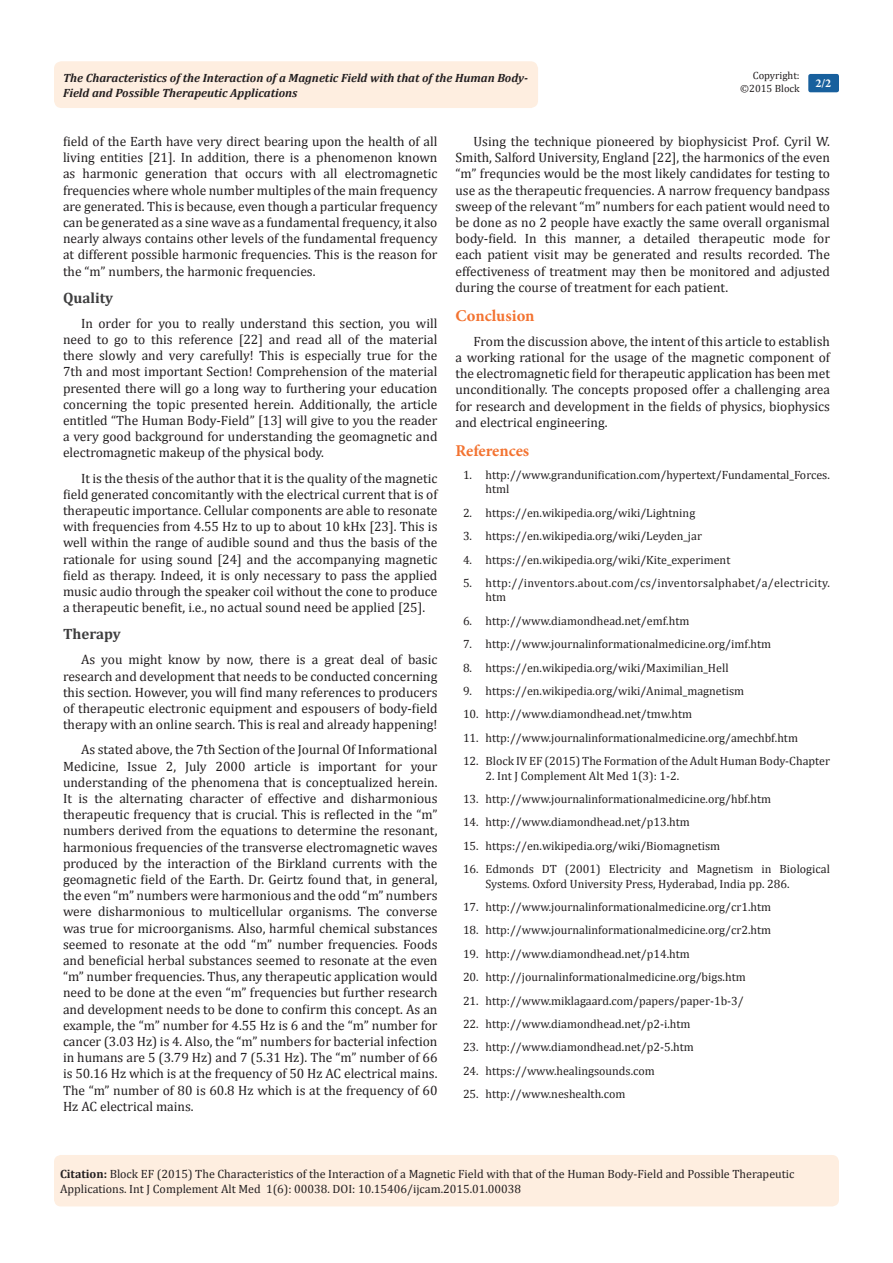
<style>
.page{position:relative;width:893px;height:1263px;background:#fff}
.page>*{position:absolute;margin:0;border:0;box-sizing:border-box;transform-origin:0 0}
.t1{font:700 16.5px "Minion Pro";letter-spacing:-.005em;color:#f37331}
.t2{font:700 15px "Cambria";color:#3e3e3f}
.t3{font:13.5px/16.2px "Cambria";color:#231f20;text-align:justify}
.Citation{font:12px/14.4px "Cambria";color:#231f20}
.t4{font:italic 700 12px/14.4px "Cambria";color:#231f20}
.Citation-2{font:12px/14.4px "Cambria";letter-spacing:.025em;color:#231f20}
.t5{font:700 12px "Minion Pro";color:#fff}
.t6{font:10.5px "Cambria";color:#231f20}
.s1{font-weight:700}
</style>
<div class="page">
<div style="left:54px;top:1155px;width:785px;height:51px;background:#feeee0;border-radius:7px"></div>
<div style="left:54px;top:61px;width:484px;height:47px;background:#feeee0;border-radius:8px"></div>
<div style="left:808px;top:74px;width:31px;height:18px;background:#18609d;border-radius:2px"></div>
<p class="t6" style="left:753px;top:69px;width:48px">Copyright:</p>
<p class="t6" style="left:740px;top:82px;width:61px">©2015 Block</p>
<p class="t4" style="left:63px;top:70px;width:466px">The Characteristics of the Interaction of a Magnetic Field with that of the Human Body-<br>Field and Possible Therapeutic Applications</p>
<p class="t5" style="left:815px;top:75px;width:17px">2/2</p>
<p class="t3" style="left:63px;top:133px;width:376px">field of the Earth have very direct bearing upon the health of all living entities [21]. In addition, there is a phenomenon known as harmonic generation that occurs with all electromagnetic frequencies where whole number multiples of the main frequency are generated. This is because, even though a particular frequency can be generated as a sine wave as a fundamental frequency, it also nearly always contains other levels of the fundamental frequency at different possible harmonic frequencies. This is the reason for the “m” numbers, the harmonic frequencies.</p>
<p class="t2" style="left:63px;top:287px;width:52px">Quality</p>
<p class="t3" style="left:63px;top:315px;width:376px;text-indent:18px">In order for you to really understand this section, you will need to go to this reference [22] and read all of the material there slowly and very carefully! This is especially true for the 7th and most important Section! Comprehension of the material presented there will go a long way to furthering your education concerning the topic presented herein. Additionally, the article entitled “The Human Body-Field” [13] will give to you the reader a very good background for understanding the geomagnetic and electromagnetic makeup of the physical body.</p>
<p class="t3" style="left:63px;top:470px;width:376px;text-indent:18px">It is the thesis of the author that it is the quality of the magnetic field generated concomitantly with the electrical current that is of therapeutic importance. Cellular components are able to resonate with frequencies from 4.55 Hz to up to about 10 kHx [23]. This is well within the range of audible sound and thus the basis of the rationale for using sound [24] and the accompanying magnetic field as therapy. Indeed, it is only necessary to pass the applied music audio through the speaker coil without the cone to produce a therapeutic benefit, i.e., no actual sound need be applied [25].</p>
<p class="t2" style="left:63px;top:623px;width:59px">Therapy</p>
<p class="t3" style="left:63px;top:652px;width:376px;text-indent:18px">As you might know by now, there is a great deal of basic research and development that needs to be conducted concerning this section. However, you will find many references to producers of therapeutic electronic equipment and espousers of body-field therapy with an online search. This is real and already happening!</p>
<p class="t3" style="left:63px;top:742px;width:376px;text-indent:18px">As stated above, the 7th Section of the Journal Of Informational Medicine, Issue 2, July 2000 article is important for your understanding of the phenomena that is conceptualized herein.<br>It is the alternating character of effective and disharmonious therapeutic frequency that is crucial. This is reflected in the “m” numbers derived from the equations to determine the resonant, harmonious frequencies of the transverse electromagnetic waves produced by the interaction of the Birkland currents with the geomagnetic field of the Earth. Dr. Geirtz found that, in general, the even “m” numbers were harmonious and the odd “m” numbers were disharmonious to multicellular organisms. The converse was true for microorganisms. Also, harmful chemical substances seemed to resonate at the odd “m” number frequencies. Foods and beneficial herbal substances seemed to resonate at the even “m” number frequencies. Thus, any therapeutic application would need to be done at the even “m” frequencies but further research and development needs to be done to confirm this concept. As an example, the “m” number for 4.55 Hz is 6 and the “m” number for cancer (3.03 Hz) is 4. Also, the “m” numbers for bacterial infection in humans are 5 (3.79 Hz) and 7 (5.31 Hz). The “m” number of 66 is 50.16 Hz which is at the frequency of 50 Hz AC electrical mains.<br>The “m” number of 80 is 60.8 Hz which is at the frequency of 60<br>Hz AC electrical mains.</p>
<p class="t3" style="left:455px;top:133px;width:376px;text-indent:18px">Using the technique pioneered by biophysicist Prof. Cyril W.<br>Smith, Salford University, England [22], the harmonics of the even “m” frequncies would be the most likely candidates for testing to use as the therapeutic frequencies. A narrow frequency bandpass sweep of the relevant “m” numbers for each patient would need to be done as no 2 people have exactly the same overall organismal body-field. In this manner, a detailed therapeutic mode for each patient visit may be generated and results recorded. The effectiveness of treatment may then be monitored and adjusted during the course of treatment for each patient.</p>
<p class="t1" style="left:455px;top:304px;width:81px">Conclusion</p>
<p class="t3" style="left:455px;top:333px;width:376px;text-indent:18px">From the discussion above, the intent of this article to establish a working rational for the usage of the magnetic component of the electromagnetic field for therapeutic application has been met unconditionally. The concepts proposed offer a challenging area for research and development in the fields of physics, biophysics and electrical engineering.</p>
<p class="t1" style="left:455px;top:439px;width:75px">References</p>
<p class="Citation" style="left:485px;top:468px;width:346px;text-indent:-22px">1. http://www.grandunification.com/hypertext/Fundamental_Forces. html</p>
<p class="Citation" style="left:463px;top:505px;width:234px">2. https://en.wikipedia.org/wiki/Lightning</p>
<p class="Citation" style="left:463px;top:529px;width:240px">3. https://en.wikipedia.org/wiki/Leyden_jar</p>
<p class="Citation" style="left:463px;top:552px;width:269px">4. https://en.wikipedia.org/wiki/Kite_experiment</p>
<p class="Citation-2" style="left:485px;top:576px;width:346px;text-indent:-22px">5. http://inventors.about.com/cs/inventorsalphabet/a/electricity. htm</p>
<p class="Citation" style="left:463px;top:613px;width:228px">6. http://www.diamondhead.net/emf.htm</p>
<p class="Citation" style="left:463px;top:637px;width:310px">7. http://www.journalinformationalmedicine.org/imf.htm</p>
<p class="Citation" style="left:463px;top:660px;width:267px">8. https://en.wikipedia.org/wiki/Maximilian_Hell</p>
<p class="Citation" style="left:463px;top:684px;width:283px">9. https://en.wikipedia.org/wiki/Animal_magnetism</p>
<p class="Citation" style="left:463px;top:707px;width:231px">10. http://www.diamondhead.net/tmw.htm</p>
<p class="Citation" style="left:463px;top:730px;width:337px">11. http://www.journalinformationalmedicine.org/amechbf.htm</p>
<p class="Citation" style="left:463px;top:754px;width:368px">12. Block IV EF (2015) The Formation of the Adult Human Body-Chapter</p>
<p class="Citation" style="left:485px;top:768px;width:195px">2. Int J Complement Alt Med 1(3): 1-2.</p>
<p class="Citation" style="left:463px;top:792px;width:310px">13. http://www.journalinformationalmedicine.org/hbf.htm</p>
<p class="Citation" style="left:463px;top:815px;width:228px">14. http://www.diamondhead.net/p13.htm</p>
<p class="Citation" style="left:463px;top:838px;width:259px">15. https://en.wikipedia.org/wiki/Biomagnetism</p>
<p class="Citation" style="left:485px;top:862px;width:346px;text-indent:-22px">16. Edmonds DT (2001) Electricity and Magnetism in Biological<br>Systems. Oxford University Press, Hyderabad, India pp. 286.</p>
<p class="Citation" style="left:463px;top:900px;width:310px">17. http://www.journalinformationalmedicine.org/cr1.htm</p>
<p class="Citation" style="left:463px;top:923px;width:310px">18. http://www.journalinformationalmedicine.org/cr2.htm</p>
<p class="Citation" style="left:463px;top:946px;width:228px">19. http://www.diamondhead.net/p14.htm</p>
<p class="Citation" style="left:463px;top:970px;width:284px">20. http://journalinformationalmedicine.org/bigs.htm</p>
<p class="Citation" style="left:463px;top:993px;width:282px">21. http://www.miklagaard.com/papers/paper-1b-3/</p>
<p class="Citation" style="left:463px;top:1017px;width:229px">22. http://www.diamondhead.net/p2-i.htm</p>
<p class="Citation" style="left:463px;top:1040px;width:232px">23. http://www.diamondhead.net/p2-5.htm</p>
<p class="Citation" style="left:463px;top:1063px;width:193px">24. https://www.healingsounds.com</p>
<p class="Citation" style="left:463px;top:1087px;width:164px">25. http://www.neshealth.com</p>
<p class="Citation" style="left:60px;top:1167px;width:736px"><span class="s1">Citation:</span> Block EF (2015) The Characteristics of the Interaction of a Magnetic Field with that of the Human Body-Field and Possible Therapeutic<br>Applications. Int J Complement Alt Med 1(6): 00038. DOI: 10.15406/ijcam.2015.01.00038</p>
</div>
